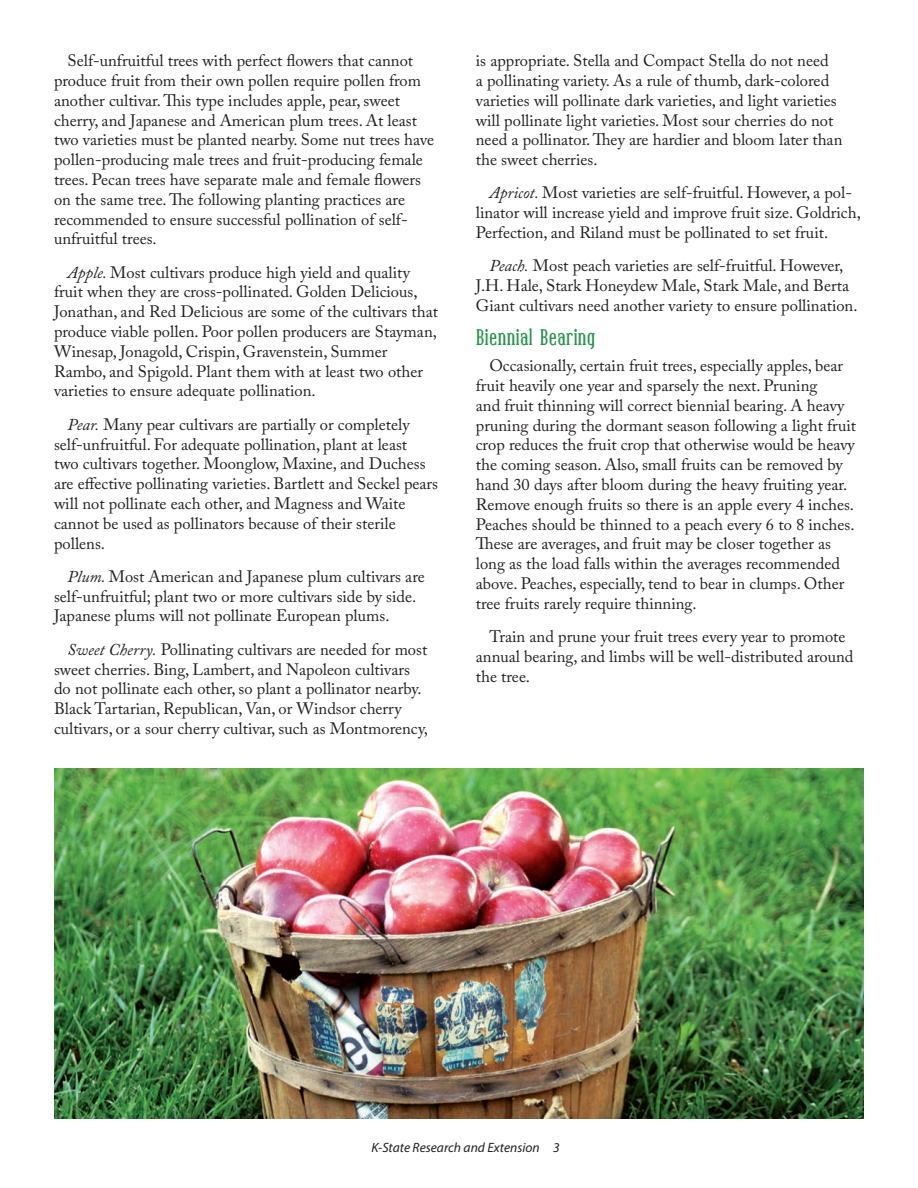
<style>
.page{position:relative;width:918px;height:1188px;background:#fff}
.page>*{position:absolute;margin:0;border:0;box-sizing:border-box;transform-origin:0 0}
.t1{font:700 22.5px "Covington Cond";color:#29934c}
.t2{font:16.5px/19.8px "Adobe Caslon Pro";color:#231f20}
.t3{font:italic 13.5px "Myriad Pro";color:#231f20}
.s1{font-style:italic}
</style>
<div class="page">
<img style="left:54px;top:768px;width:810px;height:351px">
<p class="t2" style="left:54px;top:51px;width:382px;text-indent:13px">Self-unfruitful trees with perfect flowers that cannot produce fruit from their own pollen require pollen from another cultivar. This type includes apple, pear, sweet cherry, and Japanese and American plum trees. At least two varieties must be planted nearby. Some nut trees have pollen-producing male trees and fruit-producing female trees. Pecan trees have separate male and female flowers on the same tree. The following planting practices are recommended to ensure successful pollination of self&shy;unfruitful trees.</p>
<p class="t2" style="left:54px;top:262px;width:385px;text-indent:13px"><span class="s1">Apple.</span> Most cultivars produce high yield and quality fruit when they are cross-pollinated. Golden Delicious, Jonathan, and Red Delicious are some of the cultivars that produce viable pollen. Poor pollen producers are Stayman, Winesap, Jonagold, Crispin, Gravenstein, Summer Rambo, and Spigold. Plant them with at least two other varieties to ensure adequate pollination.</p>
<p class="t2" style="left:54px;top:414px;width:386px;text-indent:13px"><span class="s1">Pear.</span> Many pear cultivars are partially or completely self-unfruitful. For adequate pollination, plant at least<br>two cultivars together. Moonglow, Maxine, and Duchess are effective pollinating varieties. Bartlett and Seckel pears will not pollinate each other, and Magness and Waite cannot be used as pollinators because of their sterile pollens.</p>
<p class="t2" style="left:54px;top:566px;width:372px;text-indent:13px"><span class="s1">Plum.</span> Most American and Japanese plum cultivars are self-unfruitful; plant two or more cultivars side by side.<br>Japanese plums will not pollinate European plums.</p>
<p class="t2" style="left:54px;top:639px;width:375px;text-indent:13px"><span class="s1">Sweet Cherry.</span> Pollinating cultivars are needed for most sweet cherries. Bing, Lambert, and Napoleon cultivars do not pollinate each other, so plant a pollinator nearby.<br>Black Tartarian, Republican, Van, or Windsor cherry cultivars, or a sour cherry cultivar, such as Montmorency,</p>
<p class="t2" style="left:476px;top:51px;width:368px">is appropriate. Stella and Compact Stella do not need<br>a pollinating variety. As a rule of thumb, dark-colored varieties will pollinate dark varieties, and light varieties will pollinate light varieties. Most sour cherries do not need a pollinator. They are hardier and bloom later than the sweet cherries.</p>
<p class="t2" style="left:476px;top:183px;width:387px;text-indent:13px"><span class="s1">Apricot.</span> Most varieties are self-fruitful. However, a pol&shy;linator will increase yield and improve fruit size. Goldrich,<br>Perfection, and Riland must be pollinated to set fruit.</p>
<p class="t2" style="left:476px;top:256px;width:383px;text-align:center"><span class="s1">Peach.</span> Most peach varieties are self-fruitful. However,<br>J.H. Hale, Stark Honeydew Male, Stark Male, and Berta<br>Giant cultivars need another variety to ensure pollination.</p>
<h1 class="t1" style="left:476px;top:325px;width:121px">Biennial Bearing</h1>
<p class="t2" style="left:476px;top:356px;width:382px;text-indent:13px">Occasionally, certain fruit trees, especially apples, bear fruit heavily one year and sparsely the next. Pruning<br>and fruit thinning will correct biennial bearing. A heavy pruning during the dormant season following a light fruit crop reduces the fruit crop that otherwise would be heavy the coming season. Also, small fruits can be removed by hand 30 days after bloom during the heavy fruiting year.<br>Remove enough fruits so there is an apple every 4 inches.<br>Peaches should be thinned to a peach every 6 to 8 inches.<br>These are averages, and fruit may be closer together as long as the load falls within the averages recommended above. Peaches, especially, tend to bear in clumps. Other tree fruits rarely require thinning.</p>
<p class="t2" style="left:476px;top:627px;width:379px;text-indent:13px">Train and prune your fruit trees every year to promote annual bearing, and limbs will be well-distributed around the tree.</p>
<p class="t3" style="left:372px;top:1139px;width:190px">K-State Research and Extension 3</p>
</div>
